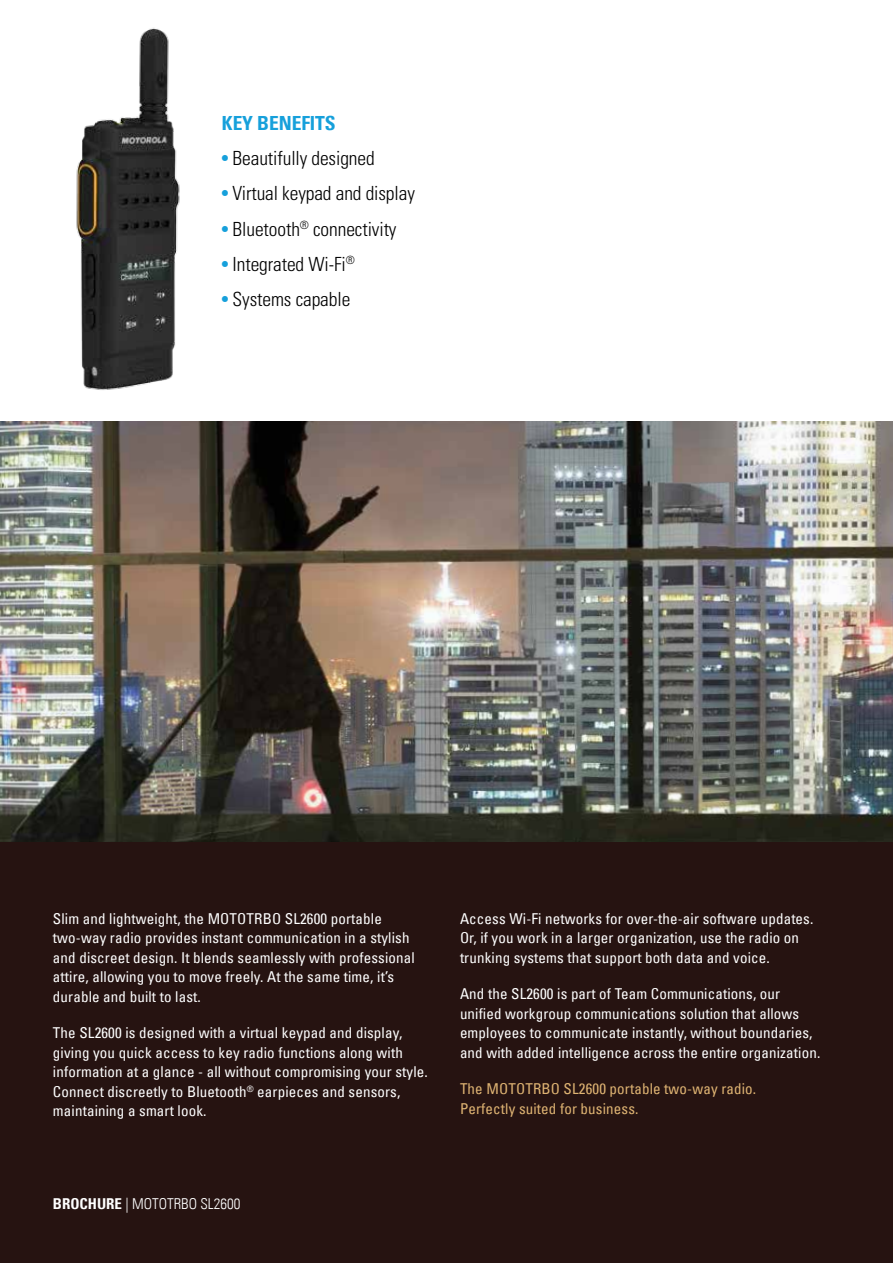
<style>
.page{position:relative;width:893px;height:1263px;background:#fff}
.page>*{position:absolute;margin:0;border:0;box-sizing:border-box;transform-origin:0 0}
.t1{font:300 condensed 19.5px "Univers";letter-spacing:-.005em;color:#000}
.t2{font:700 condensed 19.5px "Univers LT";letter-spacing:-.005em;color:#16a0db}
.t3{font:condensed 15px/19.5px "Univers LT";letter-spacing:.01em;color:#fff}
.t4{font:condensed 15px/19.5px "Univers LT";letter-spacing:.01em;color:#dfb473}
.t5{font:300 condensed 15px "Univers LT";color:#fff}
.s1{font-family:"Univers LT";font-weight:400;color:#16a0db}
.s2{font-weight:700}
</style>
<div class="page">
<img style="left:0;top:421px;width:893px;height:421px">
<div style="left:0;top:842px;width:893px;height:421px;background:#261311"></div>
<img style="left:76px;top:28px;width:104px;height:362px">
<h1 class="t2" style="left:222px;top:111px;width:115px">KEY BENEFITS</h1>
<h1 class="t1" style="left:222px;top:146px;width:154px"><span class="s1">•</span> Beautifully designed</h1>
<h1 class="t1" style="left:222px;top:182px;width:194px"><span class="s1">•</span> Virtual keypad and display</h1>
<h1 class="t1" style="left:222px;top:217px;width:176px"><span class="s1">•</span> Bluetooth<sup>®</sup> connectivity</h1>
<h1 class="t1" style="left:222px;top:252px;width:134px"><span class="s1">•</span> Integrated Wi-Fi<sup>®</sup></h1>
<h1 class="t1" style="left:222px;top:287px;width:130px"><span class="s1">•</span> Systems capable</h1>
<p class="t3" style="left:53px;top:908px;width:363px">Slim and lightweight, the MOTOTRBO SL2600 portable two-way radio provides instant communication in a stylish and discreet design. It blends seamlessly with professional attire, allowing you to move freely. At the same time, it’s durable and built to last.</p>
<p class="t3" style="left:53px;top:1023px;width:376px">The SL2600 is designed with a virtual keypad and display, giving you quick access to key radio functions along with information at a glance - all without compromising your style.<br>Connect discreetly to Bluetooth<sup>®</sup> earpieces and sensors, maintaining a smart look.</p>
<p class="t5" style="left:53px;top:1195px;width:189px"><span class="s2">BROCHURE</span> | MOTOTRBO SL2600</p>
<p class="t3" style="left:460px;top:908px;width:355px">Access Wi-Fi networks for over-the-air software updates.<br>Or, if you work in a larger organization, use the radio on trunking systems that support both data and voice.</p>
<p class="t3" style="left:460px;top:984px;width:362px">And the SL2600 is part of Team Communications, our unified workgroup communications solution that allows employees to communicate instantly, without boundaries, and with added intelligence across the entire organization.</p>
<p class="t4" style="left:460px;top:1079px;width:298px">The MOTOTRBO SL2600 portable two-way radio.<br>Perfectly suited for business.</p>
</div>
